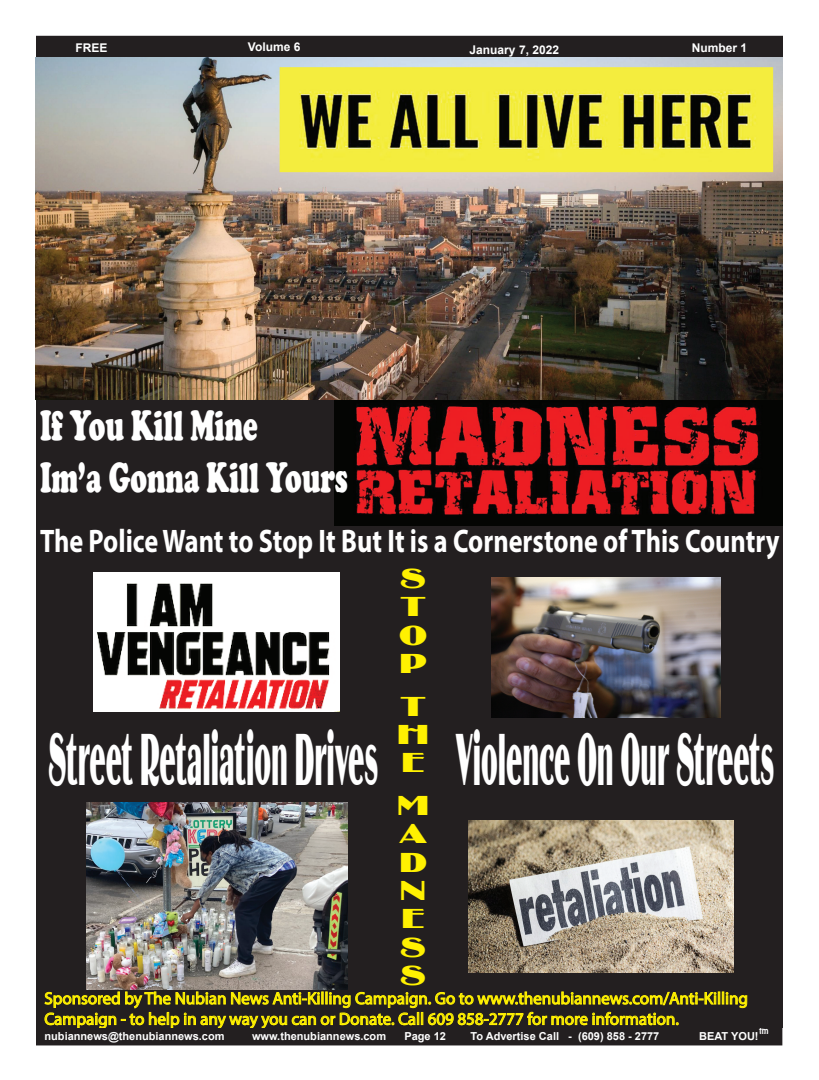
<style>
.page{position:relative;width:819px;height:1080px;background:#fff}
.page>*{position:absolute;margin:0;border:0;box-sizing:border-box;transform-origin:0 0}
.t1{font:76.1px "Binner D";color:#fff;scale:.37 1}
.t2{font:900 43.4px/52.1px "Cooper";color:#fff;scale:.63 1}
.t3{font:700 32.7px "Myriad Pro";color:#fff;scale:.8 1}
.t4{font:28.4px/28.4px "Binner D";color:#fff101;text-align:justify;scale:1.43 1}
.t5{font:17.1px/20.5px "Myriad Pro";color:#fff101}
.t6{font:700 12px "Arial";color:#fff}
.t7{font:700 11px "Arial";color:#fff}
.t8{font:8px "Hobo Std";color:#fff}
</style>
<div class="page">
<div style="left:36px;top:36px;width:746px;height:21px;background:#231f20"></div>
<div style="left:36px;top:36px;width:747px;height:22px;border:1px solid #231f20"></div>
<div style="left:36px;top:1027px;width:746px;height:18px;background:#231f20"></div>
<div style="left:36px;top:58px;width:747px;height:970px;background:#231f20"></div>
<img style="left:94px;top:572px;width:246px;height:140px">
<img style="left:335px;top:399px;width:448px;height:126px">
<img style="left:86px;top:803px;width:261px;height:157px">
<img style="left:491px;top:578px;width:230px;height:139px">
<img style="left:469px;top:820px;width:264px;height:140px">
<img style="left:36px;top:58px;width:747px;height:341px">
<svg style="left:44px;top:960px;width:704px;height:68px"></svg>
<p class="t6" style="left:76px;top:39px;width:34px">FREE</p>
<p class="t6" style="left:248px;top:38px;width:54px">Volume 6</p>
<p class="t6" style="left:470px;top:41px;width:91px">January 7, 2022</p>
<p class="t6" style="left:692px;top:39px;width:57px">Number 1</p>
<h2 class="t2" style="left:40px;top:399px;width:490px">If You Kill Mine<br>Im’a Gonna Kill Yours</h2>
<h3 class="t3" style="left:40px;top:519px;width:926px">The Police Want to Stop It But It is a Cornerstone of This Country</h3>
<h3 class="t4" style="left:399px;top:565px;width:21px">S T O P</h3>
<h3 class="t4" style="left:397px;top:692px;width:23px">T H E</h3>
<h3 class="t4" style="left:397px;top:792px;width:23px">M A D N E S S</h3>
<p class="t5" style="left:44px;top:988px;width:705px">Sponsored by The Nubian News Anti-Killing Campaign. Go to www.thenubiannews.com/Anti-Killing<br>Campaign - to help in any way you can or Donate. Call 609 858-2777 for more information.</p>
<h1 class="t1" style="left:49px;top:718px;width:1963px">Street Retaliation Drives Violence On Our Streets</h1>
<p class="t8" style="left:759px;top:1026px;width:11px">tm</p>
<p class="t7" style="left:45px;top:1029px;width:182px">nubiannews@thenubiannews.com</p>
<p class="t7" style="left:252px;top:1029px;width:136px">www.thenubiannews.com</p>
<p class="t7" style="left:404px;top:1029px;width:43px">Page 12</p>
<p class="t7" style="left:471px;top:1029px;width:190px">To Advertise Call - (609) 858 - 2777</p>
<p class="t7" style="left:699px;top:1029px;width:61px">BEAT YOU!</p>
</div>
